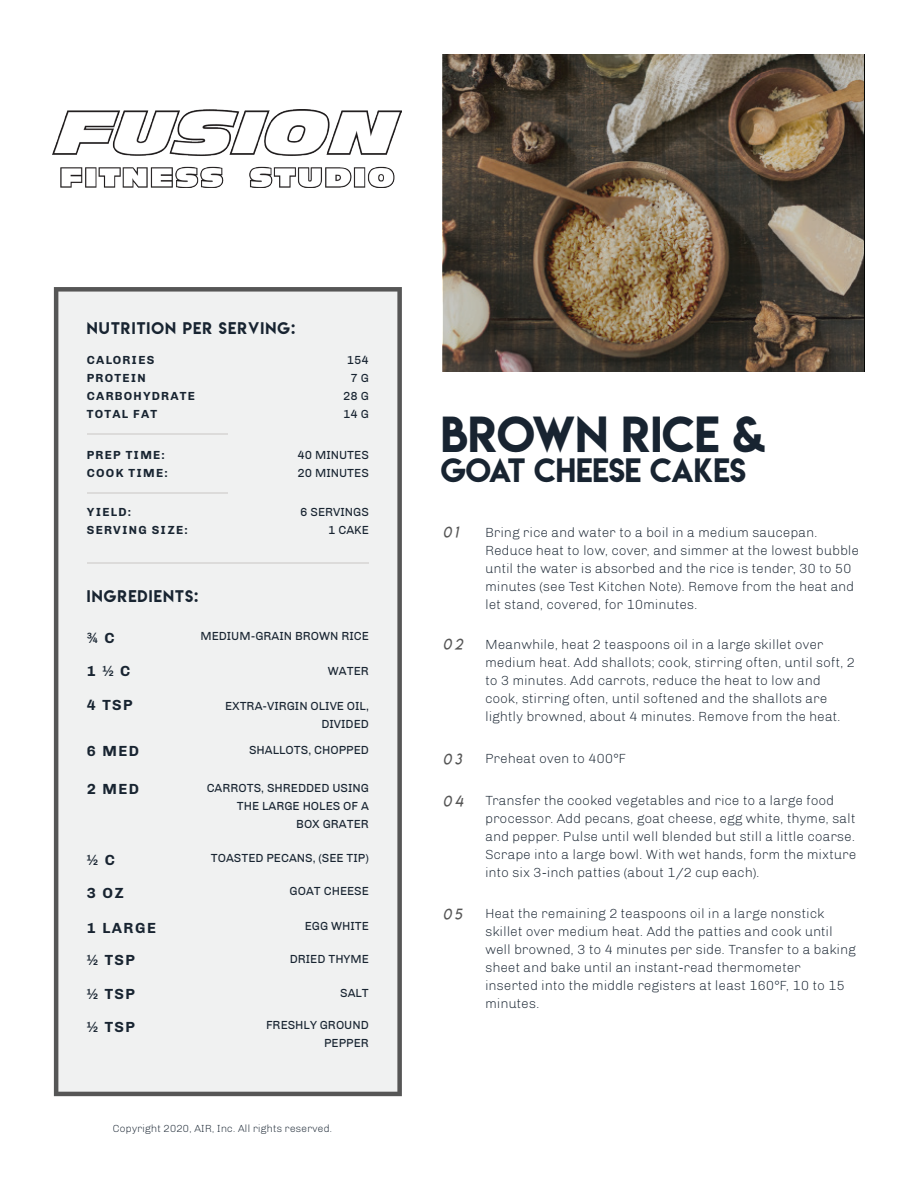
<style>
.page{position:relative;width:918px;height:1188px;background:#fff}
.page>*{position:absolute;margin:0;border:0;box-sizing:border-box;transform-origin:0 0}
.t1{font:45px "Lemon Milk";color:#182431}
.t2{font:30px "Lemon Milk";color:#182431}
.t3{font:700 15px "Chivo";letter-spacing:.1em;color:#182431}
.t4{font:15px "Lemon Milk";letter-spacing:.075em;color:#182431}
.t5{font:15px "Lemon Milklightitalic";letter-spacing:.2em;color:#565656}
.t6{font:300 13.5px/18px "Chivo";color:#182431}
.t7{font:12px/18px "Chivo";color:#182431;text-align:right}
.t8{font:700 12px/18px "Chivo";letter-spacing:.1em;color:#182431}
.t9{font:300 10.5px "Chivo";color:#182431}
</style>
<div class="page">
<div style="left:54px;top:287px;width:348px;height:809px;background:#f0f1f1"></div>
<hr style="left:87px;top:434px;width:141px;height:1px;background:#dcdbda">
<hr style="left:87px;top:562px;width:282px;height:1px;background:#dcdbda">
<hr style="left:87px;top:492px;width:141px;height:1px;background:#dcdbda">
<img style="left:443px;top:54px;width:421px;height:317px">
<img style="left:53px;top:110px;width:349px;height:78px">
<p class="t4" style="left:87px;top:318px;width:210px">NUTRITION PER SERVING:</p>
<p class="t8" style="left:87px;top:351px;width:110px">CALORIES<br>PROTEIN<br>CARBOHYDRATE<br>TOTAL FAT</p>
<p class="t7" style="left:343px;top:351px;width:27px">154<br>7 G<br>28 G<br>14 G</p>
<p class="t8" style="left:87px;top:446px;width:82px">PREP TIME:<br>COOK TIME:</p>
<p class="t7" style="left:298px;top:446px;width:73px;text-align:left">40 MINUTES<br>20 MINUTES</p>
<p class="t8" style="left:87px;top:503px;width:102px">YIELD:<br>SERVING SIZE:</p>
<p class="t7" style="left:300px;top:503px;width:70px">6 SERVINGS<br>1 CAKE</p>
<p class="t4" style="left:87px;top:585px;width:113px">INGREDIENTS:</p>
<p class="t3" style="left:87px;top:629px;width:29px">¾ C</p>
<p class="t7" style="left:200px;top:627px;width:170px">MEDIUM-GRAIN BROWN RICE</p>
<p class="t3" style="left:87px;top:662px;width:45px">1½C</p>
<p class="t7" style="left:328px;top:662px;width:42px">WATER</p>
<p class="t7" style="left:225px;top:696px;width:145px">EXTRA-VIRGIN OLIVE OIL,<br>DIVIDED</p>
<p class="t3" style="left:87px;top:696px;width:47px">4 TSP</p>
<p class="t3" style="left:87px;top:742px;width:54px">6 MED</p>
<p class="t7" style="left:249px;top:741px;width:121px">SHALLOTS, CHOPPED</p>
<p class="t7" style="left:207px;top:779px;width:164px">CARROTS, SHREDDED USING<br>THE LARGE HOLES OF A<br>BOX GRATER</p>
<p class="t3" style="left:87px;top:780px;width:54px">2 MED</p>
<p class="t3" style="left:87px;top:851px;width:30px">½ C</p>
<p class="t7" style="left:211px;top:849px;width:159px">TOASTED PECANS, (SEE TIP)</p>
<p class="t3" style="left:87px;top:884px;width:39px">3 OZ</p>
<p class="t7" style="left:290px;top:882px;width:81px">GOAT CHEESE</p>
<p class="t3" style="left:87px;top:919px;width:71px">1 LARGE</p>
<p class="t7" style="left:305px;top:917px;width:66px">EGG WHITE</p>
<p class="t3" style="left:87px;top:951px;width:50px">½ TSP</p>
<p class="t7" style="left:290px;top:950px;width:81px">DRIED THYME</p>
<p class="t3" style="left:87px;top:985px;width:50px">½ TSP</p>
<p class="t7" style="left:340px;top:984px;width:30px">SALT</p>
<p class="t7" style="left:266px;top:1016px;width:104px">FRESHLY GROUND<br>PEPPER</p>
<p class="t3" style="left:87px;top:1018px;width:50px">½ TSP</p>
<p class="t9" style="left:113px;top:1122px;width:221px">Copyright 2020, AIR, Inc. All rights reserved.</p>
<h1 class="t1" style="left:441px;top:402px;width:327px">BROWN RICE &amp;</h1>
<h2 class="t2" style="left:441px;top:448px;width:307px">GOAT CHEESE CAKES</h2>
<p class="t5" style="left:443px;top:523px;width:16px">01</p>
<p class="t5" style="left:443px;top:635px;width:21px">02</p>
<p class="t5" style="left:443px;top:750px;width:20px">03</p>
<p class="t5" style="left:443px;top:792px;width:21px">04</p>
<p class="t5" style="left:443px;top:905px;width:20px">05</p>
<p class="t6" style="left:485px;top:523px;width:375px">Bring rice and water to a boil in a medium saucepan.<br>Reduce heat to low, cover, and simmer at the lowest bubble until the water is absorbed and the rice is tender, 30 to 50 minutes (see Test Kitchen Note). Remove from the heat and let stand, covered, for 10minutes.</p>
<p class="t6" style="left:485px;top:636px;width:371px">Meanwhile, heat 2 teaspoons oil in a large skillet over medium heat. Add shallots; cook, stirring often, until soft, 2 to 3 minutes. Add carrots, reduce the heat to low and cook, stirring often, until softened and the shallots are lightly browned, about 4 minutes. Remove from the heat.</p>
<p class="t6" style="left:485px;top:749px;width:142px">Preheat oven to 400°F</p>
<p class="t6" style="left:485px;top:791px;width:373px">Transfer the cooked vegetables and rice to a large food processor. Add pecans, goat cheese, egg white, thyme, salt and pepper. Pulse until well blended but still a little coarse.<br>Scrape into a large bowl. With wet hands, form the mixture into six 3-inch patties (about 1/2 cup each).</p>
<p class="t6" style="left:485px;top:904px;width:372px">Heat the remaining 2 teaspoons oil in a large nonstick skillet over medium heat. Add the patties and cook until well browned, 3 to 4 minutes per side. Transfer to a baking sheet and bake until an instant-read thermometer inserted into the middle registers at least 160°F, 10 to 15 minutes.</p>
</div>
